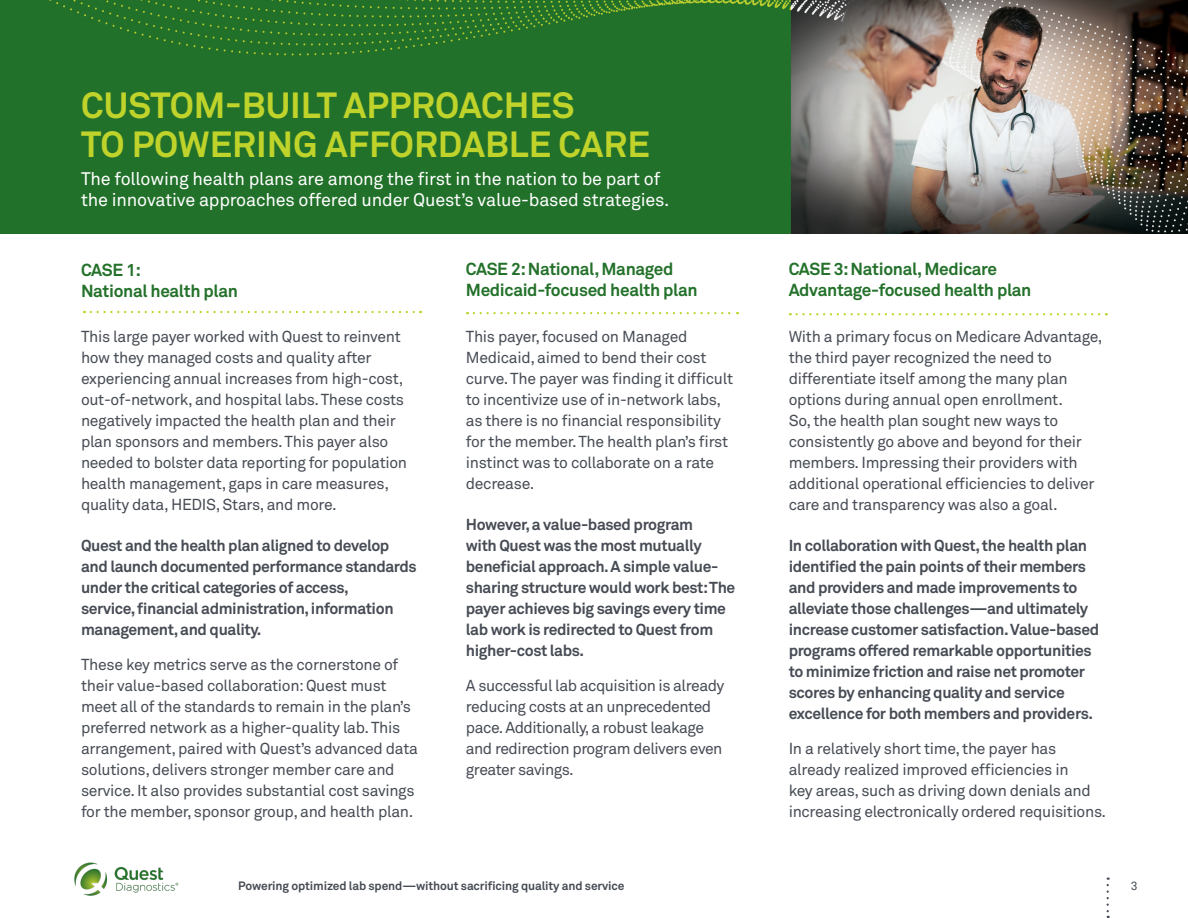
<style>
.page{position:relative;width:1188px;height:918px;background:#fff}
.page>*{position:absolute;margin:0;border:0;box-sizing:border-box;transform-origin:0 0}
.Page_Header{font:700 36px/39px "Akkurat Pro";color:#c0d32b}
.Page_Header-2{font:18px/21.8px "Akkurat Pro";letter-spacing:-.01em;color:#fff}
.Body_copy{font:700 17.25px/21px "Akkurat Pro";letter-spacing:-.02em;color:#23712a}
.Body_copy-2{font:15.75px/21px "Akkurat Pro";letter-spacing:-.02em;color:#464b54}
.Body_copy_green_inse{font:700 15.75px/21px "Akkurat Pro";letter-spacing:-.025em;color:#464b54}
.t1{font:700 12px "Akkurat Pro";letter-spacing:-.01em;color:#464b54}
.t2{font:12px "Akkurat Pro";color:#464b54}
</style>
<div class="page">
<img style="left:74px;top:862px;width:105px;height:34px">
<svg style="left:1107px;top:878px;width:2px;height:40px"></svg>
<img style="left:0;top:0;width:1188px;height:234px">
<svg style="left:91px;top:311px;width:330px;height:2px"></svg>
<svg style="left:474px;top:312px;width:264px;height:2px"></svg>
<svg style="left:797px;top:313px;width:310px;height:2px"></svg>
<p class="Page_Header" style="left:81px;top:86px;width:570px">CUSTOM-BUILT APPROACHES<br>TO POWERING AFFORDABLE CARE</p>
<p class="Page_Header-2" style="left:81px;top:167px;width:590px">The following health plans are among the first in the nation to be part of the innovative approaches offered under Quest’s value-based strategies.</p>
<p class="Body_copy" style="left:81px;top:259px;width:158px">CASE 1:<br>National health plan</p>
<p class="Body_copy" style="left:466px;top:259px;width:233px">CASE 2: National, Managed<br>Medicaid-focused health plan</p>
<p class="Body_copy" style="left:789px;top:259px;width:244px">CASE 3: National, Medicare<br>Advantage-focused health plan</p>
<p class="Body_copy-2" style="left:81px;top:326px;width:328px">This large payer worked with Quest to reinvent how they managed costs and quality after experiencing annual increases from high-cost, out-of-network, and hospital labs. These costs negatively impacted the health plan and their plan sponsors and members. This payer also needed to bolster data reporting for population health management, gaps in care measures, quality data, HEDIS, Stars, and more.</p>
<p class="Body_copy_green_inse" style="left:81px;top:535px;width:337px">Quest and the health plan aligned to develop and launch documented performance standards under the critical categories of access,<br>service, financial administration, information management, and quality.</p>
<p class="Body_copy-2" style="left:81px;top:654px;width:338px">These key metrics serve as the cornerstone of their value-based collaboration: Quest must meet all of the standards to remain in the plan’s preferred network as a higher-quality lab. This arrangement, paired with Quest’s advanced data solutions, delivers stronger member care and service. It also provides substantial cost savings for the member, sponsor group, and health plan.</p>
<p class="Body_copy-2" style="left:466px;top:326px;width:269px">This payer, focused on Managed Medicaid, aimed to bend their cost curve. The payer was finding it difficult to incentivize use of in-network labs, as there is no financial responsibility for the member. The health plan’s first instinct was to collaborate on a rate decrease.</p>
<p class="Body_copy_green_inse" style="left:466px;top:514px;width:271px">However, a value-based program<br>with Quest was the most mutually beneficial approach. A simple value&shy;sharing structure would work best: The payer achieves big savings every time lab work is redirected to Quest from higher-cost labs.</p>
<p class="Body_copy-2" style="left:466px;top:675px;width:260px">A successful lab acquisition is already reducing costs at an unprecedented pace. Additionally, a robust leakage and redirection program delivers even greater savings.</p>
<p class="Body_copy-2" style="left:789px;top:326px;width:315px">With a primary focus on Medicare Advantage, the third payer recognized the need to differentiate itself among the many plan options during annual open enrollment.<br>So, the health plan sought new ways to consistently go above and beyond for their members. Impressing their providers with additional operational efficiencies to deliver care and transparency was also a goal.</p>
<p class="Body_copy_green_inse" style="left:789px;top:535px;width:312px">In collaboration with Quest, the health plan identified the pain points of their members and providers and made improvements to alleviate those challenges—and ultimately increase customer satisfaction. Value-based programs offered remarkable opportunities to minimize friction and raise net promoter scores by enhancing quality and service excellence for both members and providers.</p>
<p class="Body_copy-2" style="left:789px;top:738px;width:319px">In a relatively short time, the payer has already realized improved efficiencies in<br>key areas, such as driving down denials and increasing electronically ordered requisitions.</p>
<p class="t1" style="left:238px;top:878px;width:388px">Powering optimized lab spend—without sacrificing quality and service</p>
<p class="t2" style="left:1131px;top:879px;width:8px">3</p>
</div>
